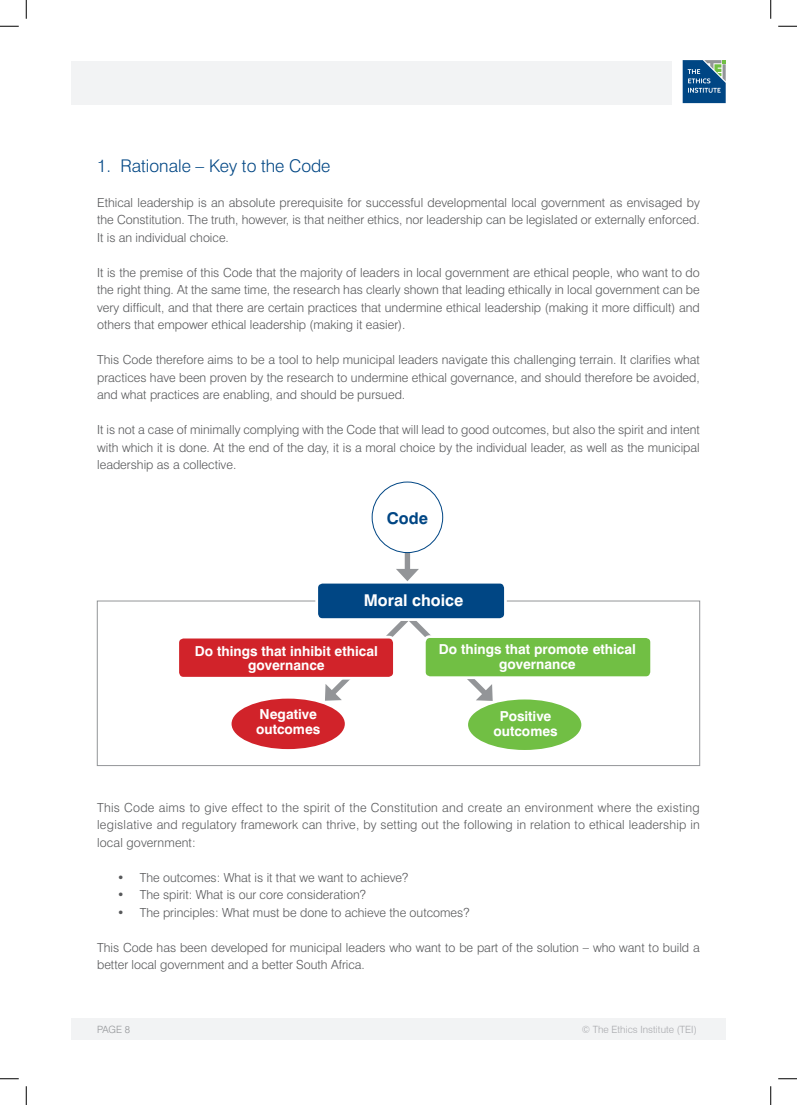
<style>
.page{position:relative;width:797px;height:1105px;background:#fff}
.page>*{position:absolute;margin:0;border:0;box-sizing:border-box;transform-origin:0 0}
.Paragraph_Text_Style{font:300 17.5px "Swiss 721";color:#004684}
.Paragraph_Text_Style-2{font:700 16.25px "Swiss 721";color:#fff}
.Paragraph_Text_Style-3{font:700 16.25px "Swiss 721";color:#004684}
.Paragraph_Text_Style-4{font:700 13.75px "Swiss 721";color:#fff}
.Paragraph_Text_Style-5{font:300 12.5px/17.5px "Swiss 721";color:#57585a;text-align:justify}
.t1{font:300 10px "Swiss 721 BT";color:#a8a9ad}
.t2{font:300 10px "Swiss 721";color:#939598}
</style>
<div class="page">
<div style="left:71px;top:1018px;width:654px;height:22px;background:#f2f3f4"></div>
<svg style="left:682px;top:60px;width:43px;height:43px;background:#2e6793"></svg>
<div style="left:71px;top:62px;width:600px;height:43px;background:#f2f3f4"></div>
<div style="left:97px;top:601px;width:602px;height:165px;background:#fff;border:1px solid #939598"></div>
<svg style="left:325px;top:621px;width:168px;height:80px"></svg>
<div style="left:231px;top:699px;width:114px;height:50px;background:#d1232a;border-radius:50%"></div>
<div style="left:468px;top:699px;width:113px;height:51px;background:#71bf44;border-radius:50%"></div>
<div style="left:178px;top:637px;width:216px;height:41px;background:#d1232a;border-radius:6px"></div>
<div style="left:176px;top:636px;width:220px;height:44px;border:3px solid #fff;border-radius:6px"></div>
<div style="left:424px;top:637px;width:227px;height:41px;background:#71bf44;border-radius:6px"></div>
<div style="left:423px;top:635px;width:230px;height:44px;border:3px solid #fff;border-radius:6px"></div>
<div style="left:317px;top:582px;width:188px;height:38px;background:#004684;border-radius:6px"></div>
<div style="left:315px;top:581px;width:192px;height:40px;border:3px solid #fff;border-radius:6px"></div>
<div style="left:405px;top:540px;width:5px;height:34px;background:#939598"></div>
<svg style="left:396px;top:569px;width:23px;height:12px"></svg>
<div style="left:372px;top:482px;width:70px;height:71px;background:#fff;border-radius:50%"></div>
<div style="left:372px;top:482px;width:71px;height:71px;border:1px solid #004684;border-radius:50%"></div>
<svg style="left:0;top:25px;width:19px;height:2px"></svg>
<svg style="left:778px;top:25px;width:19px;height:2px"></svg>
<svg style="left:0;top:1078px;width:19px;height:1px"></svg>
<svg style="left:778px;top:1078px;width:19px;height:1px"></svg>
<svg style="left:25px;top:0;width:2px;height:19px"></svg>
<svg style="left:25px;top:1086px;width:2px;height:19px"></svg>
<svg style="left:770px;top:0;width:1px;height:19px"></svg>
<svg style="left:770px;top:1086px;width:1px;height:19px"></svg>
<p class="Paragraph_Text_Style" style="left:97px;top:155px;width:235px">1. Rationale – Key to the Code</p>
<p class="Paragraph_Text_Style-5" style="left:97px;top:193px;width:604px">Ethical leadership is an absolute prerequisite for successful developmental local government as envisaged by the Constitution. The truth, however, is that neither ethics, nor leadership can be legislated or externally enforced.<br>It is an individual choice.</p>
<p class="Paragraph_Text_Style-5" style="left:97px;top:263px;width:604px">It is the premise of this Code that the majority of leaders in local government are ethical people, who want to do the right thing. At the same time, the research has clearly shown that leading ethically in local government can be very difficult, and that there are certain practices that undermine ethical leadership (making it more difficult) and others that empower ethical leadership (making it easier).</p>
<p class="Paragraph_Text_Style-5" style="left:97px;top:351px;width:604px">This Code therefore aims to be a tool to help municipal leaders navigate this challenging terrain. It clarifies what practices have been proven by the research to undermine ethical governance, and should therefore be avoided, and what practices are enabling, and should be pursued.</p>
<p class="Paragraph_Text_Style-5" style="left:97px;top:421px;width:604px">It is not a case of minimally complying with the Code that will lead to good outcomes, but also the spirit and intent with which it is done. At the end of the day, it is a moral choice by the individual leader, as well as the municipal leadership as a collective.</p>
<p class="Paragraph_Text_Style-3" style="left:387px;top:508px;width:43px">Code</p>
<p class="Paragraph_Text_Style-2" style="left:364px;top:590px;width:101px">Moral choice</p>
<p class="Paragraph_Text_Style-4" style="left:195px;top:642px;width:184px">Do things that inhibit ethical</p>
<p class="Paragraph_Text_Style-4" style="left:248px;top:657px;width:78px">governance</p>
<p class="Paragraph_Text_Style-4" style="left:439px;top:641px;width:198px">Do things that promote ethical</p>
<p class="Paragraph_Text_Style-4" style="left:499px;top:656px;width:78px">governance</p>
<p class="Paragraph_Text_Style-4" style="left:259px;top:706px;width:59px">Negative</p>
<p class="Paragraph_Text_Style-4" style="left:256px;top:720px;width:66px">outcomes</p>
<p class="Paragraph_Text_Style-4" style="left:500px;top:708px;width:53px">Positive</p>
<p class="Paragraph_Text_Style-4" style="left:493px;top:723px;width:66px">outcomes</p>
<p class="Paragraph_Text_Style-5" style="left:97px;top:798px;width:604px">This Code aims to give effect to the spirit of the Constitution and create an environment where the existing legislative and regulatory framework can thrive, by setting out the following in relation to ethical leadership in local government:</p>
<p class="Paragraph_Text_Style-5" style="left:117px;top:868px;width:292px">• The outcomes: What is it that we want to achieve?</p>
<p class="Paragraph_Text_Style-5" style="left:117px;top:886px;width:250px">• The spirit: What is our core consideration?</p>
<p class="Paragraph_Text_Style-5" style="left:117px;top:903px;width:354px">• The principles: What must be done to achieve the outcomes?</p>
<p class="Paragraph_Text_Style-5" style="left:97px;top:938px;width:604px">This Code has been developed for municipal leaders who want to be part of the solution – who want to build a better local government and a better South Africa.</p>
<p class="t2" style="left:97px;top:1023px;width:34px">PAGE 8</p>
<p class="t1" style="left:582px;top:1023px;width:116px">© The Ethics Institute (TEI)</p>
</div>
